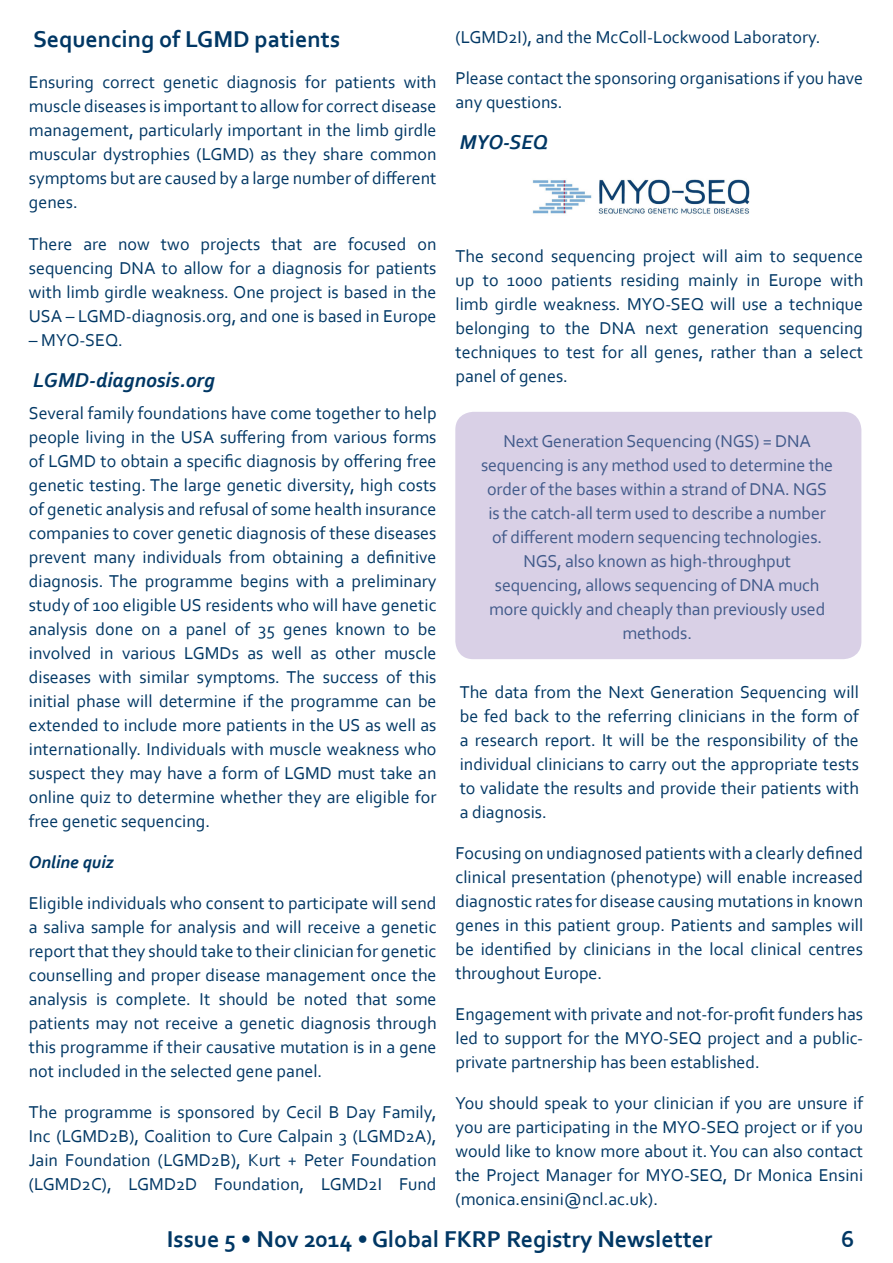
<style>
.page{position:relative;width:893px;height:1263px;background:#fff}
.page>*{position:absolute;margin:0;border:0;box-sizing:border-box;transform-origin:0 0}
.Paragraph_Style_1{font:700 24px "Corbel";color:#003764}
.Paragraph_Style_1-2{font:italic 700 21px "Corbel";color:#003764}
.Paragraph_Style_1-3{font:18px/24px "Corbel";color:#003764;text-align:justify}
.Paragraph_Style_1-4{font:italic 700 18px "Corbel";color:#003764}
</style>
<div class="page">
<div style="left:455px;top:412px;width:406px;height:247px;background:#d9d0e6;border-radius:18px"></div>
<img style="left:532px;top:179px;width:218px;height:35px">
<p class="Paragraph_Style_1" style="left:33px;top:25px;width:309px">Sequencing of LGMD patients</p>
<p class="Paragraph_Style_1-3" style="left:29px;top:70px;width:409px">Ensuring correct genetic diagnosis for patients with muscle diseases is important to allow for correct disease management, particularly important in the limb girdle muscular dystrophies (LGMD) as they share common symptoms but are caused by a large number of different genes.</p>
<p class="Paragraph_Style_1-3" style="left:29px;top:231px;width:409px">There are now two projects that are focused on sequencing DNA to allow for a diagnosis for patients with limb girdle weakness. One project is based in the USA – LGMD-diagnosis.org, and one is based in Europe</p>
<p class="Paragraph_Style_1-3" style="left:29px;top:327px;width:96px">– MYO-SEQ.</p>
<p class="Paragraph_Style_1-2" style="left:33px;top:366px;width:183px">LGMD-diagnosis.org</p>
<p class="Paragraph_Style_1-3" style="left:29px;top:401px;width:409px">Several family foundations have come together to help people living in the USA suffering from various forms of LGMD to obtain a specific diagnosis by offering free genetic testing. The large genetic diversity, high costs of genetic analysis and refusal of some health insurance companies to cover genetic diagnosis of these diseases prevent many individuals from obtaining a definitive diagnosis. The programme begins with a preliminary study of 100 eligible US residents who will have genetic analysis done on a panel of 35 genes known to be involved in various LGMDs as well as other muscle diseases with similar symptoms. The success of this initial phase will determine if the programme can be extended to include more patients in the US as well as internationally. Individuals with muscle weakness who suspect they may have a form of LGMD must take an online quiz to determine whether they are eligible for free genetic sequencing.</p>
<p class="Paragraph_Style_1-4" style="left:29px;top:851px;width:87px">Online quiz</p>
<p class="Paragraph_Style_1-3" style="left:29px;top:891px;width:409px">Eligible individuals who consent to participate will send a saliva sample for analysis and will receive a genetic report that they should take to their clinician for genetic counselling and proper disease management once the analysis is complete. It should be noted that some patients may not receive a genetic diagnosis through this programme if their causative mutation is in a gene not included in the selected gene panel.</p>
<p class="Paragraph_Style_1-3" style="left:29px;top:1100px;width:409px">The programme is sponsored by Cecil B Day Family, Inc (LGMD2B), Coalition to Cure Calpain 3 (LGMD2A), Jain Foundation (LGMD2B), Kurt + Peter Foundation (LGMD2C), LGMD2D Foundation, LGMD2I Fund</p>
<p class="Paragraph_Style_1-3" style="left:455px;top:25px;width:367px">(LGMD2I), and the McColl-Lockwood Laboratory.</p>
<p class="Paragraph_Style_1-3" style="left:455px;top:66px;width:409px">Please contact the sponsoring organisations if you have any questions.</p>
<p class="Paragraph_Style_1-2" style="left:460px;top:129px;width:90px">MYO-SEQ</p>
<p class="Paragraph_Style_1-3" style="left:455px;top:244px;width:409px">The second sequencing project will aim to sequence up to 1000 patients residing mainly in Europe with limb girdle weakness. MYO-SEQ will use a technique belonging to the DNA next generation sequencing techniques to test for all genes, rather than a select panel of genes.</p>
<p class="Paragraph_Style_1-3" style="left:481px;top:429px;width:354px;text-align:center">Next Generation Sequencing (NGS) = DNA sequencing is any method used to determine the order of the bases within a strand of DNA. NGS is the catch-all term used to describe a number of different modern sequencing technologies.<br>NGS, also known as high-throughput sequencing, allows sequencing of DNA much more quickly and cheaply than previously used methods.</p>
<p class="Paragraph_Style_1-3" style="left:460px;top:680px;width:401px">The data from the Next Generation Sequencing will be fed back to the referring clinicians in the form of a research report. It will be the responsibility of the individual clinicians to carry out the appropriate tests to validate the results and provide their patients with a diagnosis.</p>
<p class="Paragraph_Style_1-3" style="left:455px;top:841px;width:409px">Focusing on undiagnosed patients with a clearly defined clinical presentation (phenotype) will enable increased diagnostic rates for disease causing mutations in known genes in this patient group. Patients and samples will be identified by clinicians in the local clinical centres throughout Europe.</p>
<p class="Paragraph_Style_1-3" style="left:455px;top:1002px;width:409px">Engagement with private and not-for-profit funders has led to support for the MYO-SEQ project and a public&shy;private partnership has been established.</p>
<p class="Paragraph_Style_1-3" style="left:455px;top:1091px;width:409px">You should speak to your clinician if you are unsure if you are participating in the MYO-SEQ project or if you would like to know more about it. You can also contact the Project Manager for MYO-SEQ, Dr Monica Ensini (monica.ensini@ncl.ac.uk).</p>
<p class="Paragraph_Style_1" style="left:167px;top:1224px;width:547px">Issue 5 • Nov 2014 • Global FKRP Registry Newsletter</p>
<p class="Paragraph_Style_1" style="left:841px;top:1224px;width:15px">6</p>
</div>
